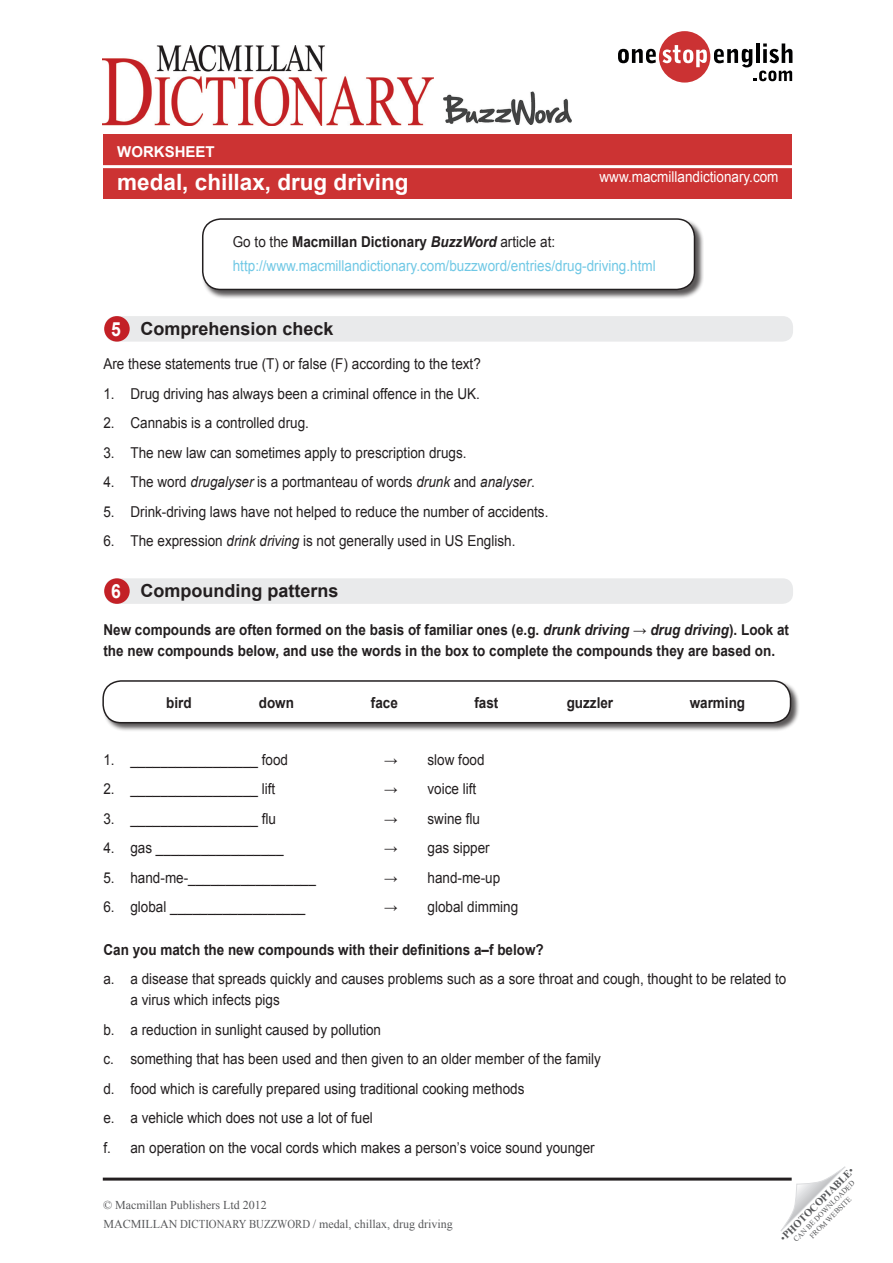
<style>
.page{position:relative;width:893px;height:1263px;background:#fff}
.page>*{position:absolute;margin:0;border:0;box-sizing:border-box;transform-origin:0 0}
.t1{font:700 22.5px "Arial";color:#fff}
.key_exercise_titles{font:700 19.5px "Arial";color:#fff;scale:.9 1}
.t2{font:700 18px "Arial";color:#231f20}
.Gap_fill_text{font:15px/21px "Arial";color:#231f20;scale:.9 1}
.Gap_fill_text-2{font:700 15px/21px "Arial";color:#231f20;scale:.9 1}
.Gap_fill_text-3{font:15px "Arial";color:#70c8e5;scale:.9 1}
.key_exercise_titles-2{font:700 15px "Arial";color:#231f20;scale:.9 1}
.TG_notes{font:15px "Arial";color:#fff;scale:.9 1}
.Gap_fill_text-4{font:700 15px "Arial";color:#fff}
.t3{font:12px "Times New Roman";color:#57585a}
.t4{font:700 10.5px "Times New Roman";color:#57585a}
.t5{font:7.5px "Times New Roman";color:#57585a}
.s1{font-weight:400}
.s2{font-style:italic}
</style>
<div class="page">
<div style="left:103px;top:134px;width:689px;height:65px;background:#c33"></div>
<hr style="left:103px;top:165px;width:689px;height:3px;background:#fff">
<svg style="left:618px;top:31px;width:174px;height:52px"></svg>
<svg style="left:781px;top:1167px;width:64px;height:64px"></svg>
<img style="left:103px;top:46px;width:331px;height:79px">
<hr style="left:103px;top:1177px;width:689px;height:3px;background:#231f20">
<img style="left:443px;top:92px;width:128px;height:33px">
<div style="left:202px;top:218px;width:502px;height:81px;background:#231f20;opacity:.75"></div>
<div style="left:203px;top:219px;width:491px;height:70px;background:#fff;border-radius:18px"></div>
<div style="left:202px;top:218px;width:493px;height:72px;border:2px solid #231f20;border-radius:18px"></div>
<div style="left:105px;top:316px;width:688px;height:26px;background:#e9eaeb;border-radius:10px"></div>
<div style="left:104px;top:316px;width:26px;height:26px;background:#c32026;border-radius:50%"></div>
<div style="left:105px;top:578px;width:688px;height:26px;background:#e9eaeb;border-radius:10px"></div>
<div style="left:104px;top:578px;width:26px;height:26px;background:#c32026;border-radius:50%"></div>
<div style="left:102px;top:680px;width:698px;height:52px;background:#231f20;opacity:.75"></div>
<div style="left:103px;top:681px;width:687px;height:42px;background:#fff;border-radius:18px"></div>
<div style="left:102px;top:680px;width:689px;height:43px;border:2px solid #231f20;border-radius:18px"></div>
<p class="Gap_fill_text-4" style="left:117px;top:141px;width:99px">WORKSHEET</p>
<p class="t1" style="left:117px;top:167px;width:293px">medal, chillax, drug driving</p>
<p class="TG_notes" style="left:599px;top:167px;width:200px">www.macmillandictionary.com</p>
<p class="Gap_fill_text-2" style="left:233px;top:232px;width:360px"><span class="s1">Go to the</span> Macmillan Dictionary <span class="s2">BuzzWord</span> <span class="s1">article at:</span></p>
<p class="Gap_fill_text-3" style="left:233px;top:256px;width:471px">http://www.macmillandictionary.com/buzzword/entries/drug-driving.html</p>
<p class="key_exercise_titles" style="left:111px;top:316px;width:12px">5</p>
<p class="t2" style="left:140px;top:317px;width:195px">Comprehension check</p>
<p class="Gap_fill_text" style="left:103px;top:354px;width:421px">Are these statements true (T) or false (F) according to the text?</p>
<p class="Gap_fill_text" style="left:103px;top:383px;width:420px">1. Drug driving has always been a criminal offence in the UK.</p>
<p class="Gap_fill_text" style="left:103px;top:413px;width:230px">2. Cannabis is a controlled drug.</p>
<p class="Gap_fill_text" style="left:103px;top:442px;width:405px">3. The new law can sometimes apply to prescription drugs.</p>
<p class="Gap_fill_text" style="left:103px;top:472px;width:481px">4. The word <span class="s2">drugalyser</span> is a portmanteau of words <span class="s2">drunk</span> and <span class="s2">analyser</span>.</p>
<p class="Gap_fill_text" style="left:103px;top:501px;width:496px">5. Drink-driving laws have not helped to reduce the number of accidents.</p>
<p class="Gap_fill_text" style="left:103px;top:531px;width:459px">6. The expression <span class="s2">drink driving</span> is not generally used in US English.</p>
<p class="key_exercise_titles" style="left:111px;top:578px;width:12px">6</p>
<p class="t2" style="left:140px;top:579px;width:199px">Compounding patterns</p>
<p class="Gap_fill_text-2" style="left:103px;top:619px;width:763px">New compounds are often formed on the basis of familiar ones (e.g. <span class="s2">drunk driving</span> → <span class="s2">drug driving</span>). Look at the new compounds below, and use the words in the box to complete the compounds they are based on.</p>
<p class="key_exercise_titles-2" style="left:166px;top:692px;width:30px">bird</p>
<p class="key_exercise_titles-2" style="left:259px;top:692px;width:41px">down</p>
<p class="key_exercise_titles-2" style="left:371px;top:692px;width:32px">face</p>
<p class="key_exercise_titles-2" style="left:474px;top:692px;width:28px">fast</p>
<p class="key_exercise_titles-2" style="left:567px;top:692px;width:53px">guzzler</p>
<p class="key_exercise_titles-2" style="left:690px;top:692px;width:63px">warming</p>
<p class="Gap_fill_text" style="left:103px;top:749px;width:207px">1. _________________ food</p>
<p class="Gap_fill_text" style="left:384px;top:749px;width:113px">→ slow food</p>
<p class="Gap_fill_text" style="left:103px;top:779px;width:192px">2. _________________ lift</p>
<p class="Gap_fill_text" style="left:384px;top:779px;width:104px">→ voice lift</p>
<p class="Gap_fill_text" style="left:103px;top:808px;width:193px">3. _________________ flu</p>
<p class="Gap_fill_text" style="left:384px;top:808px;width:108px">→ swine flu</p>
<p class="Gap_fill_text" style="left:103px;top:838px;width:202px">4. gas _________________</p>
<p class="Gap_fill_text" style="left:384px;top:838px;width:119px">→ gas sipper</p>
<p class="Gap_fill_text" style="left:103px;top:867px;width:237px">5. hand-me-_________________</p>
<p class="Gap_fill_text" style="left:384px;top:867px;width:131px">→ hand-me-up</p>
<p class="Gap_fill_text" style="left:103px;top:897px;width:226px">6. global __________________</p>
<p class="Gap_fill_text" style="left:384px;top:897px;width:151px">→ global dimming</p>
<p class="Gap_fill_text-2" style="left:103px;top:939px;width:491px">Can you match the new compounds with their definitions a–f below?</p>
<p class="Gap_fill_text" style="left:130px;top:968px;width:730px;text-indent:-27px">a. a disease that spreads quickly and causes problems such as a sore throat and cough, thought to be related to a virus which infects pigs</p>
<p class="Gap_fill_text" style="left:103px;top:1019px;width:310px">b. a reduction in sunlight caused by pollution</p>
<p class="Gap_fill_text" style="left:103px;top:1048px;width:554px">c. something that has been used and then given to an older member of the family</p>
<p class="Gap_fill_text" style="left:103px;top:1078px;width:469px">d. food which is carefully prepared using traditional cooking methods</p>
<p class="Gap_fill_text" style="left:103px;top:1107px;width:301px">e. a vehicle which does not use a lot of fuel</p>
<p class="Gap_fill_text" style="left:103px;top:1137px;width:547px">f. an operation on the vocal cords which makes a person’s voice sound younger</p>
<p class="t3" style="left:103px;top:1197px;width:165px">© Macmillan Publishers Ltd 2012</p>
<p class="t3" style="left:103px;top:1216px;width:351px">MACMILLAN DICTIONARY BUZZWORD / medal, chillax, drug driving</p>
<p class="t4" style="left:777px;top:1234px;width:101px;rotate:-45deg"><span class="s1">•</span>PHOTOCOPIABLE<span class="s1">•</span></p>
<p class="t5" style="left:791px;top:1237px;width:85px;rotate:-45deg">CAN BE DOWNLOADED</p>
<p class="t5" style="left:807px;top:1233px;width:57px;rotate:-45deg">FROM WEBSITE</p>
</div>
